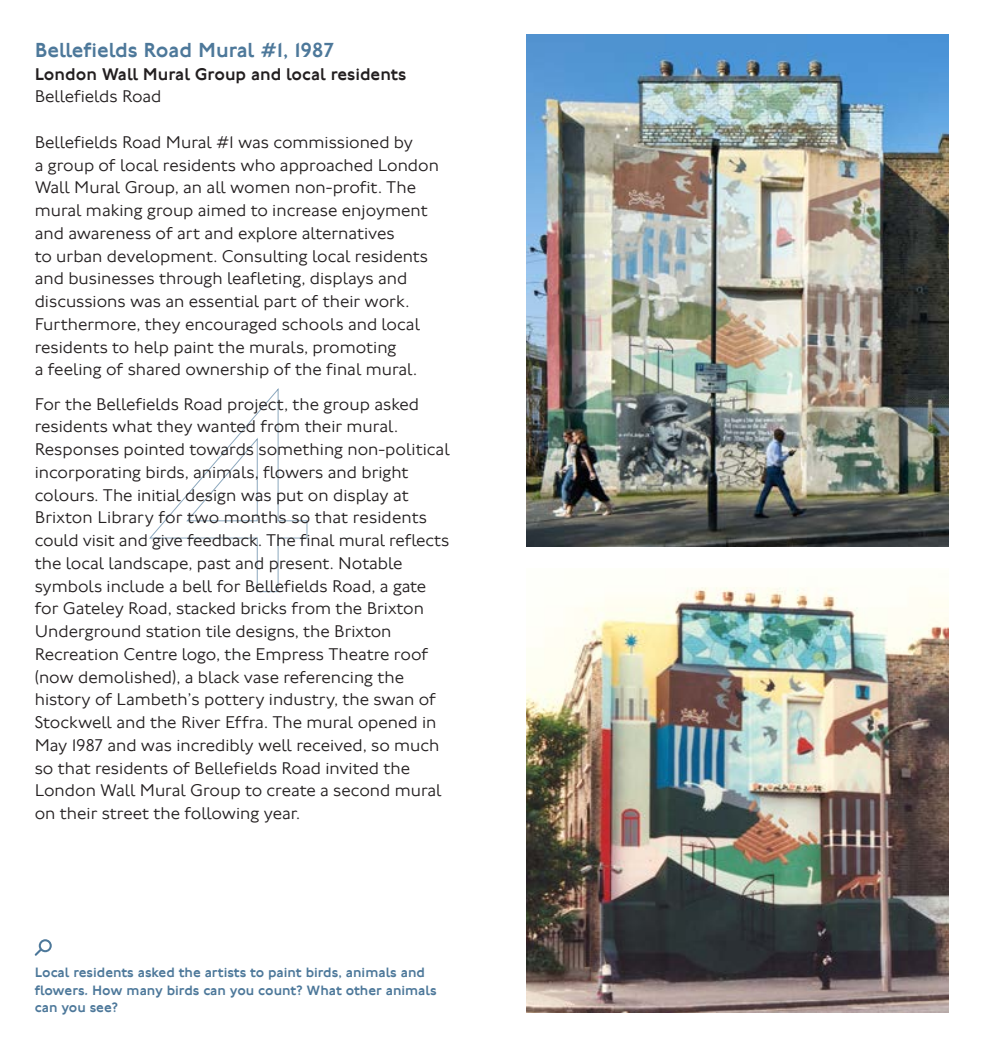
<style>
.page{position:relative;width:983px;height:1042px;background:#fff}
.page>*{position:absolute;margin:0;border:0;box-sizing:border-box;transform-origin:0 0}
.t1{font:500 21px "Johnston 100";color:#4d789a}
.t2{font:300 17.5px/22.8px "Johnston 100";color:#231f20}
.t3{font:500 17.5px "Johnston 100";color:#231f20}
.t4{font:500 14px/17.5px "Johnston 100";color:#4d789a}
</style>
<div class="page">
<svg style="left:149px;top:388px;width:159px;height:204px"></svg>
<img style="left:526px;top:587px;width:421px;height:425px">
<img style="left:526px;top:34px;width:421px;height:512px">
<svg style="left:35px;top:939px;width:17px;height:17px"></svg>
<p class="t1" style="left:35px;top:38px;width:301px">Bellefields Road Mural #1, 1987</p>
<p class="t3" style="left:35px;top:64px;width:373px">London Wall Mural Group and local residents</p>
<p class="t2" style="left:35px;top:85px;width:128px">Bellefields Road</p>
<p class="t2" style="left:35px;top:131px;width:405px">Bellefields Road Mural #1 was commissioned by<br>a group of local residents who approached London Wall Mural Group, an all women non-profit. The mural making group aimed to increase enjoyment and awareness of art and explore alternatives<br>to urban development. Consulting local residents and businesses through leafleting, displays and discussions was an essential part of their work.<br>Furthermore, they encouraged schools and local residents to help paint the murals, promoting<br>a feeling of shared ownership of the final mural.</p>
<p class="t2" style="left:35px;top:393px;width:416px">For the Bellefields Road project, the group asked residents what they wanted from their mural.<br>Responses pointed towards something non-political incorporating birds, animals, flowers and bright colours. The initial design was put on display at Brixton Library for two months so that residents could visit and give feedback. The final mural reflects the local landscape, past and present. Notable symbols include a bell for Bellefields Road, a gate for Gateley Road, stacked bricks from the Brixton Underground station tile designs, the Brixton Recreation Centre logo, the Empress Theatre roof (now demolished), a black vase referencing the history of Lambeth’s pottery industry, the swan of Stockwell and the River Effra. The mural opened in May 1987 and was incredibly well received, so much so that residents of Bellefields Road invited the London Wall Mural Group to create a second mural on their street the following year.</p>
<p class="t4" style="left:35px;top:964px;width:403px">Local residents asked the artists to paint birds, animals and flowers. How many birds can you count? What other animals can you see?</p>
</div>
